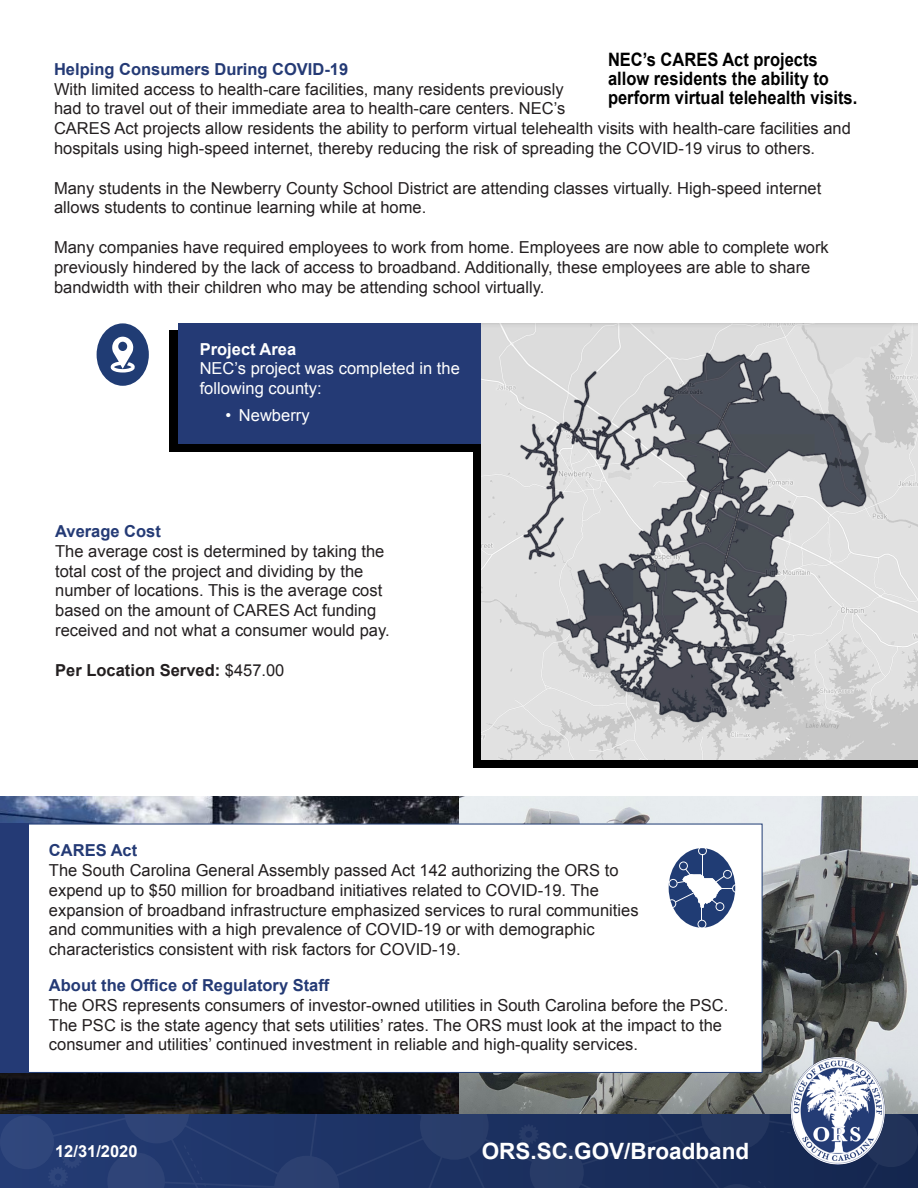
<style>
.page{position:relative;width:918px;height:1188px;background:#fff}
.page>*{position:absolute;margin:0;border:0;box-sizing:border-box;transform-origin:0 0}
.t1{font:700 22.5px "Arial";color:#fff}
.Heading_1{font:700 18.45px/18.9px "Arial";color:#000;scale:.89 1}
.t2{font:16.5px/19.8px "Arial";color:#231f20}
.t3{font:700 16.5px "Arial";color:#243a75}
.t4{font:16.5px/19.8px "Arial";color:#fff}
.t5{font:700 16.5px "Arial";color:#231f20}
.t6{font:700 16.5px "Arial";color:#fff}
.s1{font-weight:400}
</style>
<div class="page">
<img style="left:0;top:796px;width:918px;height:319px">
<div style="left:473px;top:452px;width:445px;height:315px;background:#000"></div>
<div style="left:170px;top:331px;width:748px;height:121px;background:#000"></div>
<div style="left:178px;top:323px;width:304px;height:121px;background:#243a75"></div>
<div style="left:28px;top:824px;width:734px;height:249px;background:#fff;border:1px solid #203c74"></div>
<svg style="left:0;top:1115px;width:918px;height:73px"></svg>
<svg style="left:27px;top:1115px;width:866px;height:73px"></svg>
<div style="left:0;top:1115px;width:54px;height:54px;background:#30467c;border-radius:50%"></div>
<svg style="left:886px;top:1115px;width:32px;height:52px;background:#1e3057"></svg>
<svg style="left:48px;top:1115px;width:14px;height:73px"></svg>
<svg style="left:62px;top:1115px;width:122px;height:73px;background:#263d72"></svg>
<svg style="left:184px;top:1115px;width:668px;height:73px;background:#1e3261"></svg>
<img style="left:788px;top:1053px;width:98px;height:114px">
<img style="left:482px;top:323px;width:436px;height:437px">
<div style="left:97px;top:323px;width:52px;height:63px;background:#203c74;border-radius:50%"></div>
<svg style="left:111px;top:337px;width:24px;height:36px"></svg>
<svg style="left:668px;top:848px;width:68px;height:80px"></svg>
<div style="left:0;top:824px;width:28px;height:249px;background:#243a75"></div>
<p class="Heading_1" style="left:608px;top:51px;width:282px">NEC’s CARES Act projects allow residents the ability to perform virtual telehealth visits.</p>
<p class="t3" style="left:54px;top:58px;width:296px">Helping Consumers During COVID-19</p>
<p class="t2" style="left:54px;top:79px;width:798px">With limited access to health-care facilities, many residents previously<br>had to travel out of their immediate area to health-care centers. NEC’s<br>CARES Act projects allow residents the ability to perform virtual telehealth visits with health-care facilities and hospitals using high-speed internet, thereby reducing the risk of spreading the COVID-19 virus to others.</p>
<p class="t2" style="left:54px;top:178px;width:769px">Many students in the Newberry County School District are attending classes virtually. High-speed internet allows students to continue learning while at home.</p>
<p class="t2" style="left:54px;top:237px;width:776px">Many companies have required employees to work from home. Employees are now able to complete work previously hindered by the lack of access to broadband. Additionally, these employees are able to share bandwidth with their children who may be attending school virtually.</p>
<p class="t6" style="left:200px;top:338px;width:98px">Project Area</p>
<p class="t4" style="left:200px;top:359px;width:262px">NEC’s project was completed in the following county:</p>
<p class="t4" style="left:225px;top:405px;width:86px">• Newberry</p>
<p class="t3" style="left:55px;top:520px;width:107px">Average Cost</p>
<p class="t2" style="left:55px;top:541px;width:336px">The average cost is determined by taking the total cost of the project and dividing by the number of locations. This is the average cost based on the amount of CARES Act funding received and not what a consumer would pay.</p>
<p class="t5" style="left:55px;top:659px;width:231px">Per Location Served: <span class="s1">$457.00</span></p>
<p class="t3" style="left:49px;top:839px;width:90px">CARES Act</p>
<p class="t2" style="left:49px;top:860px;width:591px">The South Carolina General Assembly passed Act 142 authorizing the ORS to expend up to $50 million for broadband initiatives related to COVID-19. The expansion of broadband infrastructure emphasized services to rural communities and communities with a high prevalence of COVID-19 or with demographic characteristics consistent with risk factors for COVID-19.</p>
<p class="t3" style="left:49px;top:974px;width:282px">About the Office of Regulatory Staff</p>
<p class="t2" style="left:49px;top:995px;width:681px">The ORS represents consumers of investor-owned utilities in South Carolina before the PSC.<br>The PSC is the state agency that sets utilities’ rates. The ORS must look at the impact to the consumer and utilities’ continued investment in reliable and high-quality services.</p>
<p class="t6" style="left:55px;top:1141px;width:84px">12/31/2020</p>
<p class="t1" style="left:482px;top:1137px;width:269px">ORS.SC.GOV/Broadband</p>
</div>
